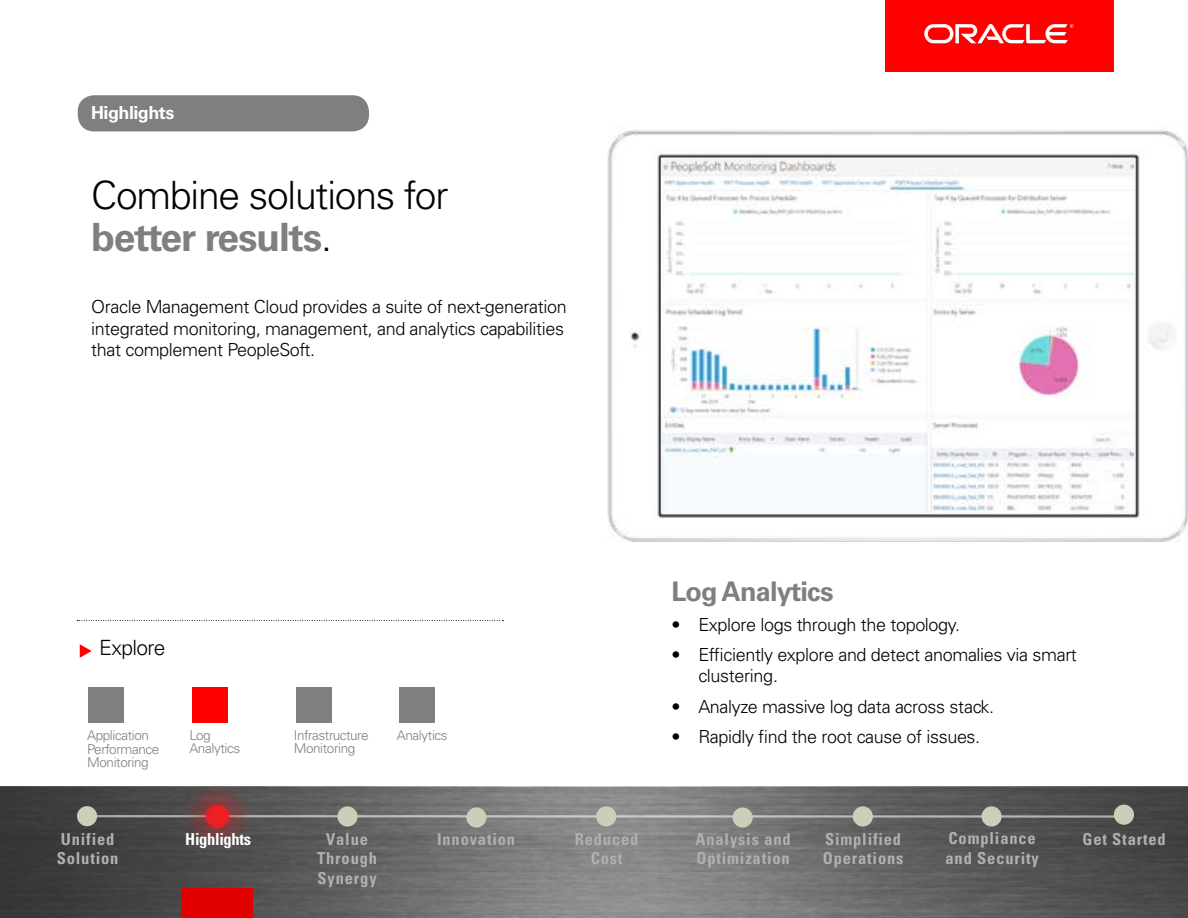
<style>
.page{position:relative;width:1188px;height:918px;background:#fff}
.page>*{position:absolute;margin:0;border:0;box-sizing:border-box;transform-origin:0 0}
.t1{font:300 39px/42px "Univers LT Std";letter-spacing:-.03em;color:#000}
.t2{font:700 27px "Univers LT Std";letter-spacing:-.03em;color:#7f7f7f}
.t3{font:300 21px "Univers LT Std";letter-spacing:-.03em;color:#000}
.t4{font:300 18px/21.6px "Univers LT Std";letter-spacing:-.02em;color:#000}
.t5{font:700 18px "Univers LT Std";letter-spacing:-.03em;color:#fff}
.t6{font:700 condensed 16.5px/19.5px "Univers LT Std";letter-spacing:.05em;color:#b2afb0}
.t7{font:700 condensed 16.5px "Univers LT Std";letter-spacing:-.02em;color:#fff}
.t8{font:300 13.5px/13.5px "Univers LT Std";letter-spacing:-.03em;color:#7f7f7f}
.s1{font-weight:700;color:#7f7f7f}
</style>
<div class="page">
<svg style="left:77px;top:620px;width:426px;height:1px"></svg>
<div style="left:400px;top:687px;width:35px;height:35px;background:#7f7f7f"></div>
<div style="left:296px;top:687px;width:35px;height:35px;background:#7f7f7f"></div>
<div style="left:89px;top:687px;width:35px;height:35px;background:#7f7f7f"></div>
<svg style="left:80px;top:644px;width:12px;height:14px"></svg>
<div style="left:192px;top:687px;width:35px;height:35px;background:#f00"></div>
<div style="left:78px;top:95px;width:291px;height:36px;background:#7f7f7f;border-radius:16px"></div>
<div style="left:885px;top:0;width:229px;height:71px;background:#f00"></div>
<svg style="left:924px;top:24px;width:149px;height:19px"></svg>
<img style="left:607px;top:129px;width:581px;height:413px">
<svg style="left:0;top:787px;width:1188px;height:131px;background:#626262"></svg>
<hr style="left:87px;top:815px;width:1037px;height:3px;background:#fff">
<div style="left:77px;top:806px;width:20px;height:20px;background:#cdceb9;border-radius:50%"></div>
<div style="left:1114px;top:805px;width:20px;height:20px;background:#cdceb9;border-radius:50%"></div>
<div style="left:337px;top:806px;width:21px;height:21px;background:#cdceb9;border-radius:50%"></div>
<div style="left:466px;top:807px;width:21px;height:21px;background:#cdceb9;border-radius:50%"></div>
<div style="left:596px;top:806px;width:20px;height:21px;background:#cdceb9;border-radius:50%"></div>
<div style="left:733px;top:807px;width:20px;height:21px;background:#cdceb9;border-radius:50%"></div>
<div style="left:853px;top:806px;width:20px;height:21px;background:#cdceb9;border-radius:50%"></div>
<div style="left:982px;top:806px;width:20px;height:21px;background:#cdceb9;border-radius:50%"></div>
<div style="left:184px;top:783px;width:66px;height:66px;background:#d2232a;opacity:.75"></div>
<div style="left:207px;top:806px;width:20px;height:20px;background:#ed2124;border-radius:50%"></div>
<div style="left:206px;top:805px;width:23px;height:23px;border:3px solid #ed1d24;border-radius:50%"></div>
<div style="left:181px;top:889px;width:71px;height:29px;background:#e10000"></div>
<img style="left:662px;top:158px;width:472px;height:354px">
<p class="t5" style="left:91px;top:102px;width:85px">Highlights</p>
<h1 class="t1" style="left:91px;top:174px;width:359px">Combine solutions for <span class="s1">better results</span>.</h1>
<p class="t4" style="left:91px;top:296px;width:477px">Oracle Management Cloud provides a suite of next-generation integrated monitoring, management, and analytics capabilities that complement PeopleSoft.</p>
<p class="t3" style="left:99px;top:635px;width:68px">Explore</p>
<p class="t8" style="left:87px;top:729px;width:74px">Application<br>Performance<br>Monitoring</p>
<p class="t8" style="left:189px;top:728px;width:52px">Log<br>Analytics</p>
<p class="t8" style="left:294px;top:728px;width:77px">Infrastructure<br>Monitoring</p>
<p class="t8" style="left:397px;top:728px;width:52px">Analytics</p>
<h2 class="t2" style="left:671px;top:576px;width:164px">Log Analytics</h2>
<p class="t4" style="left:671px;top:614px;width:290px">• Explore logs through the topology.</p>
<p class="t4" style="left:698px;top:644px;width:380px;line-height:21px;text-indent:-27px">• Efficiently explore and detect anomalies via smart clustering.</p>
<p class="t4" style="left:671px;top:696px;width:324px">• Analyze massive log data across stack.</p>
<p class="t4" style="left:671px;top:726px;width:310px">• Rapidly find the root cause of issues.</p>
<p class="t6" style="left:317px;top:829px;width:61px;text-align:center">Value<br>Through<br>Synergy</p>
<p class="t6" style="left:437px;top:829px;width:80px">Innovation</p>
<p class="t6" style="left:575px;top:829px;width:65px;text-align:center">Reduced<br>Cost</p>
<p class="t6" style="left:696px;top:829px;width:97px">Analysis and<br>Optimization</p>
<p class="t6" style="left:823px;top:829px;width:82px">Simplified<br>Operations</p>
<p class="t6" style="left:946px;top:829px;width:95px">Compliance and Security</p>
<p class="t6" style="left:61px;top:829px;width:55px">Unified</p>
<p class="t6" style="left:1082px;top:829px;width:85px">Get Started</p>
<p class="t6" style="left:57px;top:848px;width:63px">Solution</p>
<p class="t7" style="left:185px;top:829px;width:67px">Highlights</p>
</div>
